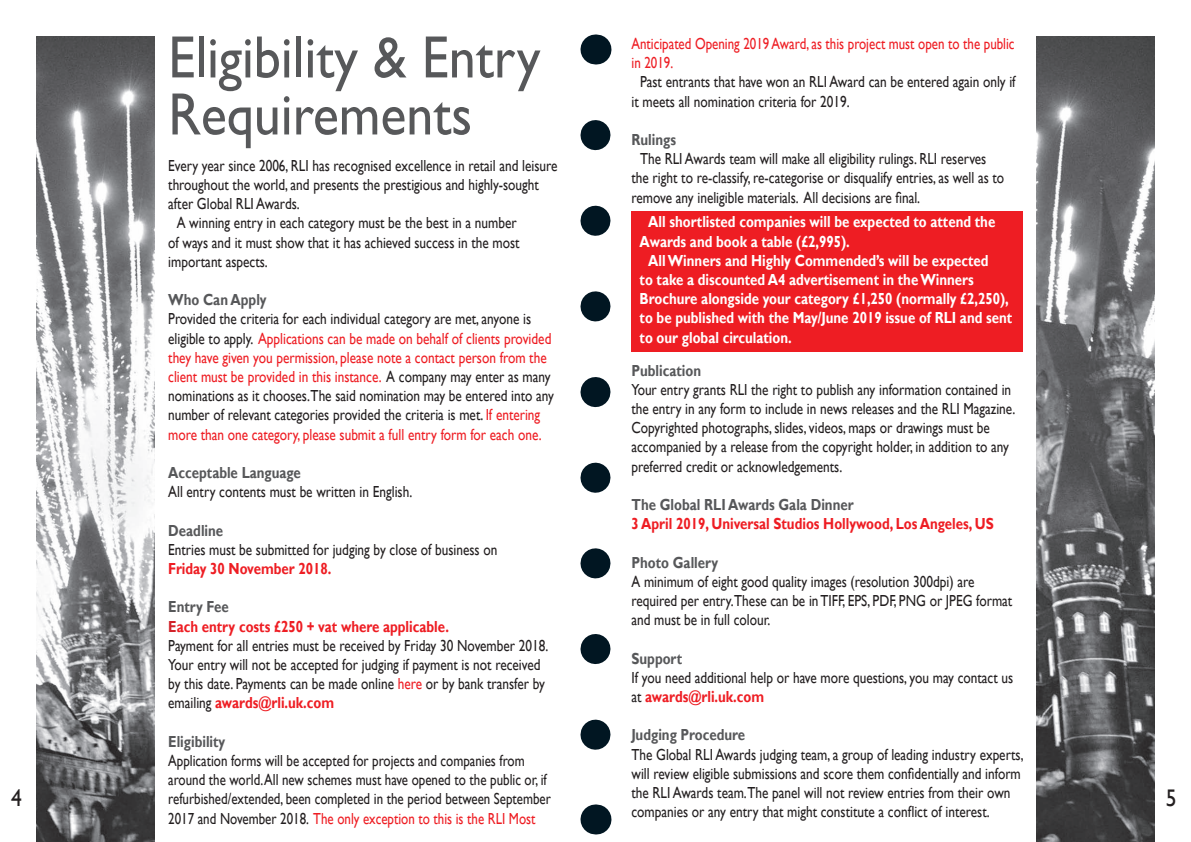
<style>
.page{position:relative;width:1191px;height:842px;background:#fff}
.page>*{position:absolute;margin:0;border:0;box-sizing:border-box;transform-origin:0 0}
.t1{font:60px/57px "Gill Sans";color:#57585a;scale:.9 1}
.t2{font:24px "Gill Sans";color:#231f20;scale:.9 1}
.t3{font:16px/19.2px "Gill Sans";color:#231f20;scale:.83 1}
.t4{font:700 16px/19.2px "Gill Sans";color:#fff;scale:.83 1}
.t5{font:16px/19.2px "Gill Sans";color:#231f20;scale:.81 1}
.t6{font:700 16px "Gill Sans";color:#57585a;scale:.83 1}
.t7{font:700 16px "Gill Sans";color:#ee1d23;scale:.83 1}
.t8{font:16px/19.2px "Gill Sans";color:#ee1d23;scale:.81 1}
.s1{color:#ee1d23}
.s2{font-weight:700;color:#57585a}
.s3{font-weight:700;color:#d1232a}
.s4{font-weight:700;color:#ee1d23}
</style>
<div class="page">
<svg style="left:580px;top:135px;width:30px;height:615px"></svg>
<hr style="left:595px;top:34px;width:1px;height:30px;background:#011622">
<hr style="left:595px;top:804px;width:1px;height:30px;background:#011622">
<div style="left:631px;top:211px;width:391px;height:140px;background:#ee1d23"></div>
<img style="left:1037px;top:36px;width:118px;height:806px">
<img style="left:36px;top:36px;width:118px;height:806px">
<h1 class="t1" style="left:168px;top:30px;width:415px">Eligibility &amp; Entry<br>Requirements</h1>
<p class="t8" style="left:631px;top:34px;width:474px">Anticipated Opening 2019 Award, as this project must open to the public in 2019.</p>
<p class="t3" style="left:631px;top:73px;width:464px;text-indent:8px">Past entrants that have won an RLI Award can be entered again only if it meets all nomination criteria for 2019.</p>
<p class="t6" style="left:631px;top:130px;width:55px">Rulings</p>
<p class="t3" style="left:631px;top:150px;width:450px;text-indent:8px">The RLI Awards team will make all eligibility rulings. RLI reserves the right to re-classify, re-categorise or disqualify entries, as well as to remove any ineligible materials. All decisions are final.</p>
<p class="t4" style="left:667px;top:226px;width:420px">All shortlisted companies will be expected to attend the Awards with a table.<br>All winners will be expected to take a discounted A4 advertisement in the Winners Brochure alongside your winning category, to be published with the June 2018</p>
<p class="t3" style="left:168px;top:156px;width:470px">Every year since 2006, RLI has recognised excellence in retail and leisure</p>
<p class="t3" style="left:168px;top:175px;width:448px">throughout the world, and presents the prestigious and highly-sought</p>
<p class="t3" style="left:168px;top:194px;width:160px">after Global RLI Awards.</p>
<p class="t3" style="left:177px;top:214px;width:411px">A winning entry in each category must be the best in a number</p>
<p class="t3" style="left:168px;top:233px;width:425px">of ways and it must show that it has achieved success in the most</p>
<p class="t3" style="left:168px;top:252px;width:121px">important aspects.</p>
<p class="t6" style="left:168px;top:290px;width:120px">Who Can Apply</p>
<p class="t3" style="left:168px;top:310px;width:466px">Provided the criteria for each individual category are met, anyone is eligible to apply. <span class="s1">Applications can be made on behalf of clients provided they have given you permission, please note a contact person from the client must be provided in this instance.</span> A company may enter as many nominations as it chooses.The said nomination may be entered into any number of relevant categories provided the criteria is met. <span class="s1">If entering more than one category, please submit a full entry form for each one.</span></p>
<p class="t6" style="left:168px;top:463px;width:161px">Acceptable Language</p>
<p class="t3" style="left:168px;top:482px;width:295px">All entry contents must be written in English.</p>
<p class="t6" style="left:168px;top:521px;width:68px">Deadline</p>
<p class="t3" style="left:168px;top:540px;width:398px">Entries must be submitted for judging by close of business on</p>
<p class="t7" style="left:168px;top:559px;width:198px">Friday 30 November 2018.</p>
<p class="t3" style="left:168px;top:598px;width:459px"><span class="s2">Entry Fee<br></span><span class="s3">E</span><span class="s4">ach entry costs £250 + vat where applicable.<br></span>Payment for all entries must be received by Friday 30 November 2018.<br>Your entry will not be accepted for judging if payment is not received by this date. Payments can be made online <span class="s1">here</span> or by bank transfer by emailing <span class="s4">awards@rli.uk.com</span></p>
<p class="t6" style="left:168px;top:732px;width:70px">Eligibility</p>
<p class="t5" style="left:168px;top:751px;width:474px">Application forms will be accepted for projects and companies from around the world. All new schemes must have opened to the public or, if refurbished/extended, been completed in the period between September 2017 and November 2018. <span class="s1">The only exception to this is the RLI Most</span></p>
<p class="t4" style="left:648px;top:213px;width:420px">All shortlisted companies will be expected to attend the</p>
<p class="t4" style="left:639px;top:232px;width:255px">Awards and book a table (£2,995).</p>
<p class="t4" style="left:648px;top:251px;width:411px">All Winners and Highly Commended’s will be expected</p>
<p class="t4" style="left:639px;top:270px;width:404px">to take a discounted A4 advertisement in the Winners</p>
<p class="t4" style="left:639px;top:290px;width:446px">Brochure alongside your category £1,250 (normally £2,250),</p>
<p class="t4" style="left:639px;top:309px;width:450px">to be published with the May/June 2019 issue of RLI and sent</p>
<p class="t4" style="left:639px;top:328px;width:185px">to our global circulation.</p>
<p class="t6" style="left:631px;top:360px;width:85px">Publication</p>
<p class="t3" style="left:631px;top:380px;width:464px">Your entry grants RLI the right to publish any information contained in the entry in any form to include in news releases and the RLI Magazine.<br>Copyrighted photographs, slides, videos, maps or drawings must be accompanied by a release from the copyright holder, in addition to any preferred credit or acknowledgements.</p>
<p class="t6" style="left:631px;top:495px;width:269px">The Global RLI Awards Gala Dinner</p>
<p class="t7" style="left:631px;top:514px;width:438px">3 April 2019, Universal Studios Hollywood, Los Angeles, US</p>
<p class="t6" style="left:631px;top:552px;width:106px">Photo Gallery</p>
<p class="t3" style="left:631px;top:572px;width:460px">A minimum of eight good quality images (resolution 300dpi) are required per entry.These can be in TIFF, EPS, PDF, PNG or JPEG format and must be in full colour.</p>
<p class="t6" style="left:631px;top:648px;width:63px">Support</p>
<p class="t3" style="left:631px;top:668px;width:461px">If you need additional help or have more questions, you may contact us at <span class="s4">awards@rli.uk.com</span></p>
<p class="t6" style="left:631px;top:725px;width:139px">Judging Procedure</p>
<p class="t3" style="left:631px;top:745px;width:474px">The Global RLI Awards judging team, a group of leading industry experts, will review eligible submissions and score them confidentially and inform the RLI Awards team.The panel will not review entries from their own companies or any entry that might constitute a conflict of interest.</p>
<h2 class="t2" style="left:11px;top:784px;width:13px">4</h2>
<h2 class="t2" style="left:1165px;top:784px;width:14px">5</h2>
</div>
